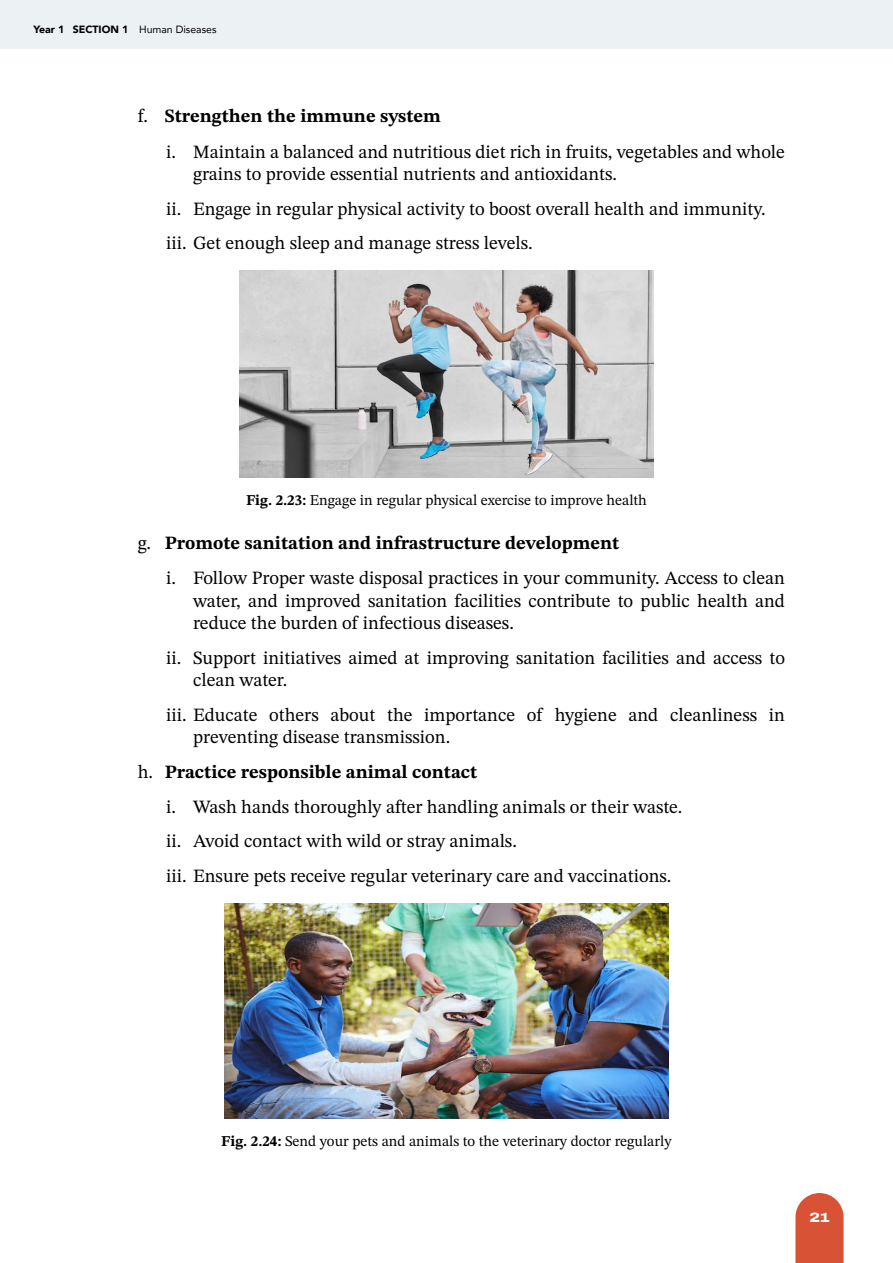
<style>
.page{position:relative;width:893px;height:1263px;background:#fff}
.page>*{position:absolute;margin:0;border:0;box-sizing:border-box;transform-origin:0 0}
.t1{font:18.75px/22.5px "STIX Two Text";color:#000}
.t2{font:15px "STIX Two Text";color:#000}
.t3{font:800 13.5px "Archivo Expanded";color:#fff}
.t4{font:900 10.5px "Avenir";color:#000}
.s1{font-weight:400}
.s2{font-weight:700}
</style>
<div class="page">
<div style="left:0;top:0;width:893px;height:49px;background:#ecf1f3"></div>
<svg style="left:795px;top:1193px;width:49px;height:70px;background:#db6247"></svg>
<img style="left:240px;top:270px;width:413px;height:207px">
<img style="left:224px;top:903px;width:444px;height:215px">
<p class="t4" style="left:33px;top:20px;width:185px">Year 1 SECTION 1 <span class="s1">Human Diseases</span></p>
<p class="t1" style="left:166px;top:98px;width:620px;line-height:35.2px;text-indent:-28px">f. <span class="s2">Strengthen the immune system<br></span>i. Maintain a balanced and nutritious diet rich in fruits, vegetables and whole</p>
<p class="t1" style="left:166px;top:156px;width:601px;line-height:34.5px;text-indent:27px">grains to provide essential nutrients and antioxidants.<br>ii. Engage in regular physical activity to boost overall health and immunity. iii. Get enough sleep and manage stress levels.</p>
<p class="t2" style="left:246px;top:489px;width:402px"><span class="s2">Fig. 2.23:</span> Engage in regular physical exercise to improve health</p>
<p class="t1" style="left:166px;top:525px;width:620px;line-height:35.2px;text-indent:-28px">g. <span class="s2">Promote sanitation and infrastructure development<br></span>i. Follow Proper waste disposal practices in your community. Access to clean</p>
<p class="t1" style="left:193px;top:589px;width:593px">water, and improved sanitation facilities contribute to public health and reduce the burden of infectious diseases.</p>
<p class="t1" style="left:193px;top:646px;width:593px;text-indent:-27px">ii. Support initiatives aimed at improving sanitation facilities and access to clean water.</p>
<p class="t1" style="left:193px;top:703px;width:593px;text-indent:-27px">iii. Educate others about the importance of hygiene and cleanliness in preventing disease transmission.</p>
<p class="t1" style="left:166px;top:754px;width:518px;line-height:34.8px;text-indent:-28px">h. <span class="s2">Practice responsible animal contact<br></span>i. Wash hands thoroughly after handling animals or their waste. ii. Avoid contact with wild or stray animals.<br>iii. Ensure pets receive regular veterinary care and vaccinations.</p>
<p class="t2" style="left:221px;top:1130px;width:452px"><span class="s2">Fig. 2.24:</span> Send your pets and animals to the veterinary doctor regularly</p>
<p class="t3" style="left:809px;top:1207px;width:22px">21</p>
</div>
